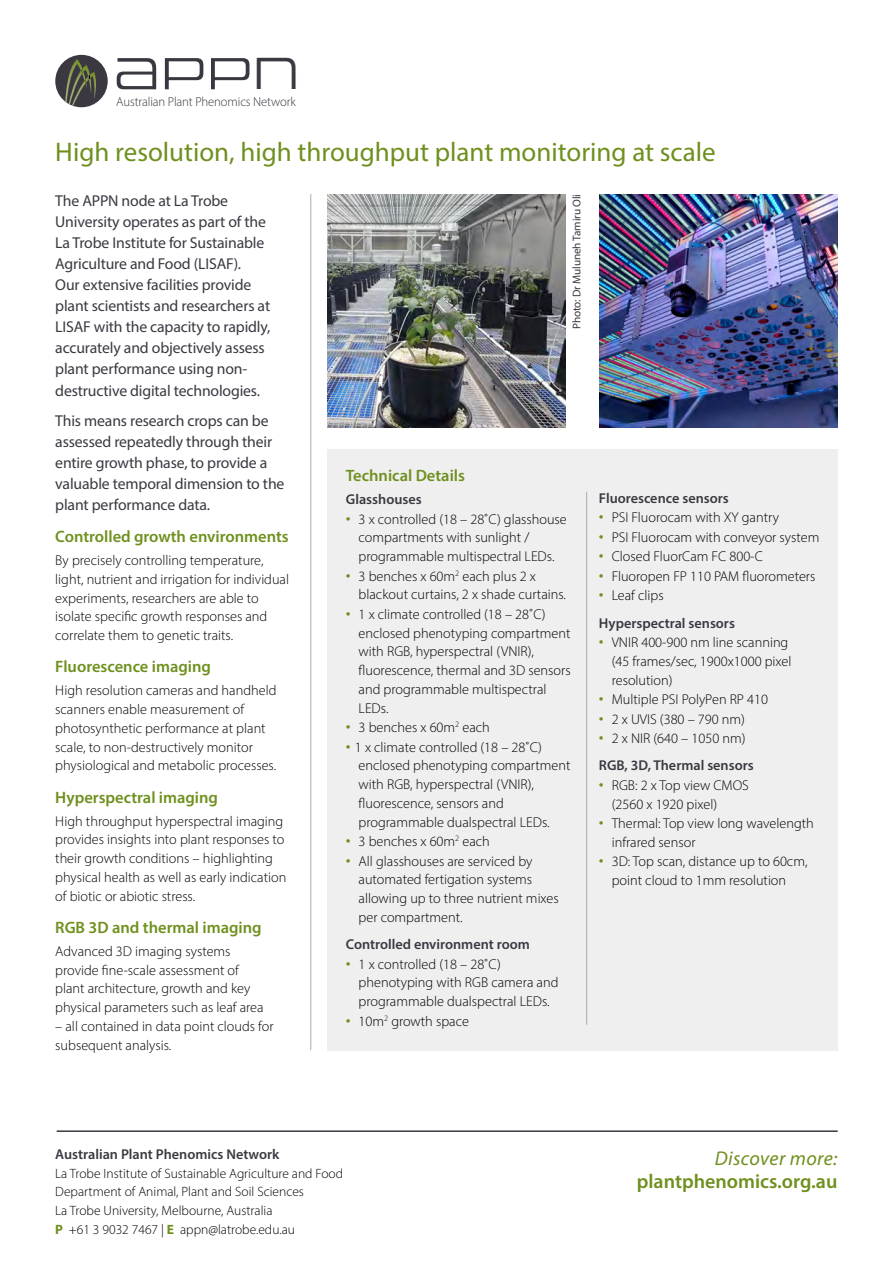
<style>
.page{position:relative;width:893px;height:1263px;background:#fff}
.page>*{position:absolute;margin:0;border:0;box-sizing:border-box;transform-origin:0 0}
.t1{font:46.05px "Uniwars Lt";color:#3b3841}
.t2{font:27px "Myriad Pro";color:#6f901e}
.t3{font:600 19.95px "Myriad Pro";color:#6f901e}
.t4{font:italic 19.95px "Myriad Pro";letter-spacing:.02em;color:#6f901e}
.t5{font:600 16.5px "Myriad Pro";color:#6f901e}
.t6{font:15.75px/21px "Myriad Pro";letter-spacing:-.01em;color:#3b3841}
.t7{font:300 14.25px/18.8px "Myriad Pro";color:#000}
.t8{font:600 14.25px/27.3px "Myriad Pro";color:#3b3841}
.t9{font:300 13.5px/18.8px "Myriad Pro";color:#000}
.t10{font:300 13.05px "Myriad Pro";letter-spacing:-.01em;color:#3a3741}
.t11{font:11.25px "Myriad Pro";letter-spacing:-.01em;color:#3b3841}
.s1{font-size:19.5px;color:#6f901e}
.s2{font-weight:300;font-size:19.5px;color:#6f901e}
.s3{font-weight:300;color:#000}
.s4{font-weight:700;color:#6f901e}
</style>
<div class="page">
<div style="left:327px;top:449px;width:510px;height:601px;background:#efefef"></div>
<hr style="left:310px;top:194px;width:1px;height:856px;background:#a9adae">
<hr style="left:586px;top:492px;width:1px;height:533px;background:#a9adae">
<img style="left:327px;top:194px;width:239px;height:234px">
<img style="left:600px;top:194px;width:238px;height:234px">
<hr style="left:57px;top:1130px;width:781px;height:2px;background:#3b3841">
<div style="left:55px;top:55px;width:53px;height:52px;background:#3b3841;border-radius:50%"></div>
<svg style="left:65px;top:59px;width:31px;height:47px"></svg>
<svg style="left:117px;top:58px;width:132px;height:31px"></svg>
<h1 class="t1" style="left:254px;top:47px;width:46px">N</h1>
<p class="t10" style="left:116px;top:93px;width:181px">Australian Plant Phenomics Network</p>
<h2 class="t2" style="left:55px;top:135px;width:662px">High resolution, high throughput plant monitoring at scale</h2>
<p class="t6" style="left:55px;top:190px;width:217px">The APPN node at La Trobe<br>University operates as part of the<br>La Trobe Institute for Sustainable<br>Agriculture and Food (LISAF).<br>Our extensive facilities provide plant scientists and researchers at<br>LISAF with the capacity to rapidly, accurately and objectively assess plant performance using non-</p>
<p class="t6" style="left:55px;top:376px;width:215px;line-height:29.5px">destructive digital technologies.<br>This means research crops can be</p>
<p class="t6" style="left:55px;top:431px;width:231px">assessed repeatedly through their entire growth phase, to provide a valuable temporal dimension to the plant performance data.</p>
<p class="t5" style="left:55px;top:526px;width:235px">Controlled growth environments</p>
<p class="t7" style="left:55px;top:551px;width:235px">By precisely controlling temperature, light, nutrient and irrigation for individual experiments, researchers are able to isolate specific growth responses and correlate them to genetic traits.</p>
<p class="t5" style="left:55px;top:656px;width:157px">Fluorescence imaging</p>
<p class="t7" style="left:55px;top:681px;width:223px">High resolution cameras and handheld scanners enable measurement of photosynthetic performance at plant scale, to non-destructively monitor physiological and metabolic processes.</p>
<p class="t5" style="left:55px;top:787px;width:164px">Hyperspectral imaging</p>
<p class="t7" style="left:55px;top:811px;width:233px">High throughput hyperspectral imaging provides insights into plant responses to their growth conditions – highlighting physical health as well as early indication of biotic or abiotic stress.</p>
<p class="t5" style="left:55px;top:917px;width:208px">RGB 3D and thermal imaging</p>
<p class="t7" style="left:55px;top:942px;width:210px">Advanced 3D imaging systems provide fine-scale assessment of plant architecture, growth and key physical parameters such as leaf area</p>
<p class="t7" style="left:55px;top:1017px;width:220px">– all contained in data point clouds for subsequent analysis.</p>
<p class="t11" style="left:570px;top:329px;width:137px;rotate:-90deg">Photo: Dr Muluneh Tamiru Oli</p>
<p class="t5" style="left:346px;top:465px;width:121px">Technical Details</p>
<p class="t8" style="left:346px;top:485px;width:77px">Glasshouses</p>
<p class="t7" style="left:359px;top:509px;width:210px;text-indent:-13px"><span class="s1">•</span> 3 x controlled (18 – 28˚C) glasshouse compartments with sunlight / programmable multispectral LEDs.</p>
<p class="t7" style="left:359px;top:566px;width:209px;text-indent:-13px"><span class="s1">•</span> 3 benches x 60m<sup>2</sup> each plus 2 x blackout curtains, 2 x shade curtains.</p>
<p class="t7" style="left:359px;top:605px;width:214px;text-indent:-13px"><span class="s1">•</span> 1 x climate controlled (18 – 28˚C) enclosed phenotyping compartment with RGB, hyperspectral (VNIR), fluorescence, thermal and 3D sensors and programmable multispectral<br>LEDs.</p>
<p class="t7" style="left:346px;top:718px;width:145px"><span class="s1">•</span> 3 benches x 60m<sup>2</sup> each</p>
<p class="t7" style="left:359px;top:737px;width:213px;text-indent:-13px"><span class="s1">•</span> 1 x climate controlled (18 – 28˚C) enclosed phenotyping compartment with RGB, hyperspectral (VNIR), fluorescence, sensors and programmable dualspectral LEDs.</p>
<p class="t7" style="left:346px;top:832px;width:145px"><span class="s1">•</span> 3 benches x 60m<sup>2</sup> each</p>
<p class="t7" style="left:359px;top:851px;width:202px;text-indent:-13px"><span class="s1">•</span> All glasshouses are serviced by automated fertigation systems allowing up to three nutrient mixes per compartment.</p>
<p class="t8" style="left:346px;top:930px;width:186px">Controlled environment room</p>
<p class="t7" style="left:359px;top:954px;width:201px;text-indent:-13px"><span class="s1">•</span> 1 x controlled (18 – 28˚C) phenotyping with RGB camera and programmable dualspectral LEDs.</p>
<p class="t7" style="left:346px;top:1011px;width:125px"><span class="s1">•</span> 10m<sup>2</sup> growth space</p>
<p class="t8" style="left:599px;top:484px;width:131px">Fluorescence sensors</p>
<p class="t7" style="left:599px;top:508px;width:182px"><span class="s1">•</span> PSI Fluorocam with XY gantry</p>
<p class="t7" style="left:599px;top:527px;width:222px"><span class="s1">•</span> PSI Fluorocam with conveyor system</p>
<p class="t7" style="left:599px;top:547px;width:165px"><span class="s1">•</span> Closed FluorCam FC 800-C</p>
<p class="t7" style="left:599px;top:566px;width:218px"><span class="s1">•</span> Fluoropen FP 110 PAM fluorometers</p>
<p class="t8" style="left:599px;top:581px;width:138px"><span class="s2">•</span> <span class="s3">Leaf clips<br></span>Hyperspectral sensors</p>
<p class="t7" style="left:612px;top:633px;width:181px;text-indent:-13px"><span class="s1">•</span> VNIR 400-900 nm line scanning (45 frames/sec, 1900x1000 pixel resolution)</p>
<p class="t7" style="left:599px;top:690px;width:171px"><span class="s1">•</span> Multiple PSI PolyPen RP 410</p>
<p class="t7" style="left:599px;top:709px;width:148px"><span class="s1">•</span> 2 x UVIS (380 – 790 nm)</p>
<p class="t8" style="left:599px;top:724px;width:156px"><span class="s2">•</span> <span class="s3">2 x NIR (640 – 1050 nm)<br></span>RGB, 3D, Thermal sensors</p>
<p class="t7" style="left:612px;top:775px;width:139px;text-indent:-13px"><span class="s1">•</span> RGB: 2 x Top view CMOS (2560 x 1920 pixel)</p>
<p class="t7" style="left:612px;top:814px;width:204px;text-indent:-13px"><span class="s1">•</span> Thermal: Top view long wavelength infrared sensor</p>
<p class="t7" style="left:599px;top:852px;width:210px;text-align:center"><span class="s1">•</span> 3D: Top scan, distance up to 60cm, point cloud to 1mm resolution</p>
<p class="t8" style="left:55px;top:1140px;width:226px">Australian Plant Phenomics Network</p>
<p class="t9" style="left:55px;top:1163px;width:289px">La Trobe Institute of Sustainable Agriculture and Food Department of Animal, Plant and Soil Sciences<br>La Trobe University, Melbourne, Australia<br><span class="s4">P</span> +61 3 9032 7467 | <span class="s4">E</span> appn@latrobe.edu.au</p>
<h3 class="t4" style="left:715px;top:1145px;width:124px">Discover more:</h3>
<h3 class="t3" style="left:637px;top:1169px;width:202px">plantphenomics.org.au</h3>
</div>
